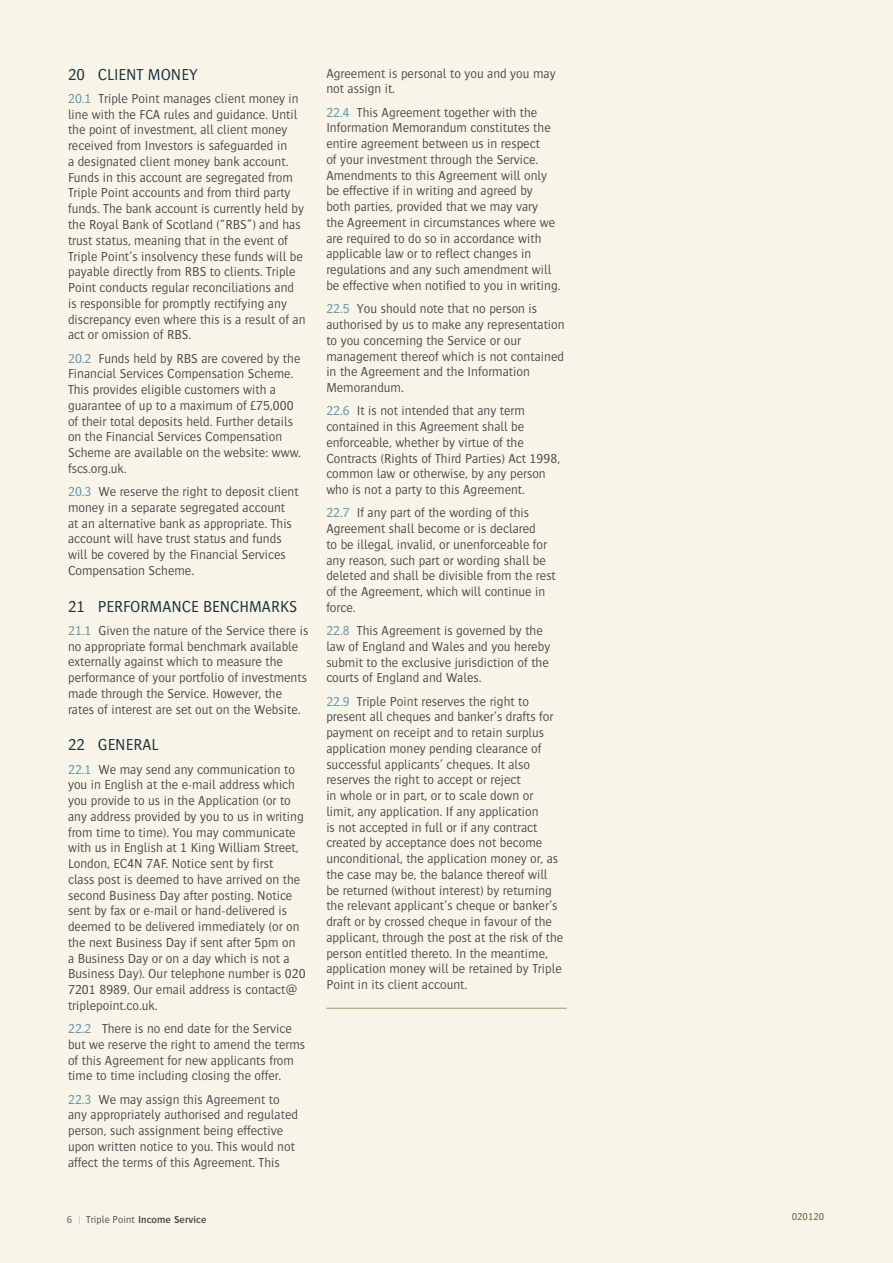
<style>
.page{position:relative;width:893px;height:1263px;background:#f8f5e8}
.page>*{position:absolute;margin:0;border:0;box-sizing:border-box;transform-origin:0 0}
.t1{font:300 16.5px "Bosis Std";color:#1d323a}
.t2{font:300 13.5px/15.8px "Bosis Std";color:#4a4a49}
.t3{font:600 10.5px "Bosis Std";letter-spacing:.01em;color:#4a4a49}
.t4{font:300 10.5px "Bosis Std";color:#64603f}
.s1{color:#6694aa}
.s2{font-weight:300;color:#476877}
.s3{font-weight:300;color:#adadad}
.s4{font-weight:300}
</style>
<div class="page">
<hr style="left:326px;top:1008px;width:241px;height:1px;background:#a19a67">
<p class="t1" style="left:68px;top:65px;width:131px">20 CLIENT MONEY</p>
<p class="t2" style="left:68px;top:90px;width:239px"><span class="s1">20.1</span> Triple Point manages client money in line with the FCA rules and guidance. Until the point of investment, all client money received from Investors is safeguarded in<br>a designated client money bank account.<br>Funds in this account are segregated from Triple Point accounts and from third party funds. The bank account is currently held by the Royal Bank of Scotland (“RBS”) and has trust status, meaning that in the event of Triple Point’s insolvency these funds will be payable directly from RBS to clients. Triple Point conducts regular reconciliations and is responsible for promptly rectifying any discrepancy even where this is a result of an act or omission of RBS.</p>
<p class="t2" style="left:68px;top:350px;width:234px"><span class="s1">20.2</span> Funds held by RBS are covered by the Financial Services Compensation Scheme.<br>This provides eligible customers with a guarantee of up to a maximum of £75,000 of their total deposits held. Further details on the Financial Services Compensation Scheme are available on the website: www. fscs.org.uk.</p>
<p class="t2" style="left:68px;top:483px;width:232px"><span class="s1">20.3</span> We reserve the right to deposit client money in a separate segregated account at an alternative bank as appropriate. This account will have trust status and funds will be covered by the Financial Services Compensation Scheme.</p>
<p class="t1" style="left:68px;top:597px;width:231px">21 PERFORMANCE BENCHMARKS</p>
<p class="t2" style="left:68px;top:622px;width:242px"><span class="s1">21.1</span> Given the nature of the Service there is no appropriate formal benchmark available externally against which to measure the performance of your portfolio of investments made through the Service. However, the rates of interest are set out on the Website.</p>
<p class="t1" style="left:68px;top:736px;width:92px">22 GENERAL</p>
<p class="t2" style="left:68px;top:761px;width:239px"><span class="s1">22.1</span> We may send any communication to you in English at the e-mail address which you provide to us in the Application (or to any address provided by you to us in writing from time to time). You may communicate with us in English at 1 King William Street, London, EC4N 7AF. Notice sent by first<br>class post is deemed to have arrived on the second Business Day after posting. Notice sent by fax or e-mail or hand-delivered is deemed to be delivered immediately (or on the next Business Day if sent after 5pm on<br>a Business Day or on a day which is not a Business Day). Our telephone number is 020<br>7201 8989. Our email address is contact@ triplepoint.co.uk.</p>
<p class="t2" style="left:68px;top:1020px;width:239px"><span class="s1">22.2</span> There is no end date for the Service but we reserve the right to amend the terms of this Agreement for new applicants from time to time including closing the offer.</p>
<p class="t2" style="left:68px;top:1091px;width:231px"><span class="s1">22.3</span> We may assign this Agreement to any appropriately authorised and regulated person, such assignment being effective upon written notice to you. This would not affect the terms of this Agreement. This</p>
<p class="t2" style="left:326px;top:65px;width:231px">Agreement is personal to you and you may not assign it.</p>
<p class="t2" style="left:326px;top:104px;width:236px"><span class="s1">22.4</span> This Agreement together with the Information Memorandum constitutes the entire agreement between us in respect<br>of your investment through the Service.<br>Amendments to this Agreement will only be effective if in writing and agreed by both parties, provided that we may vary<br>the Agreement in circumstances where we are required to do so in accordance with applicable law or to reflect changes in regulations and any such amendment will be effective when notified to you in writing.</p>
<p class="t2" style="left:326px;top:301px;width:240px"><span class="s1">22.5</span> You should note that no person is authorised by us to make any representation to you concerning the Service or our management thereof which is not contained in the Agreement and the Information Memorandum.</p>
<p class="t2" style="left:326px;top:403px;width:235px"><span class="s1">22.6</span> It is not intended that any term contained in this Agreement shall be enforceable, whether by virtue of the Contracts (Rights of Third Parties) Act 1998, common law or otherwise, by any person who is not a party to this Agreement.</p>
<p class="t2" style="left:326px;top:505px;width:231px"><span class="s1">22.7</span> If any part of the wording of this Agreement shall become or is declared<br>to be illegal, invalid, or unenforceable for any reason, such part or wording shall be deleted and shall be divisible from the rest of the Agreement, which will continue in force.</p>
<p class="t2" style="left:326px;top:622px;width:225px"><span class="s1">22.8</span> This Agreement is governed by the law of England and Wales and you hereby submit to the exclusive jurisdiction of the courts of England and Wales.</p>
<p class="t2" style="left:326px;top:693px;width:238px"><span class="s1">22.9</span> Triple Point reserves the right to present all cheques and banker’s drafts for payment on receipt and to retain surplus application money pending clearance of successful applicants’ cheques. It also reserves the right to accept or reject<br>in whole or in part, or to scale down or limit, any application. If any application<br>is not accepted in full or if any contract created by acceptance does not become unconditional, the application money or, as the case may be, the balance thereof will be returned (without interest) by returning the relevant applicant’s cheque or banker’s draft or by crossed cheque in favour of the applicant, through the post at the risk of the person entitled thereto. In the meantime, application money will be retained by Triple Point in its client account.</p>
<p class="t3" style="left:67px;top:1214px;width:141px"><span class="s2">6</span> <span class="s3">|</span> <span class="s4">Triple Point</span> Income Service</p>
<p class="t4" style="left:792px;top:1211px;width:34px">020120</p>
</div>
